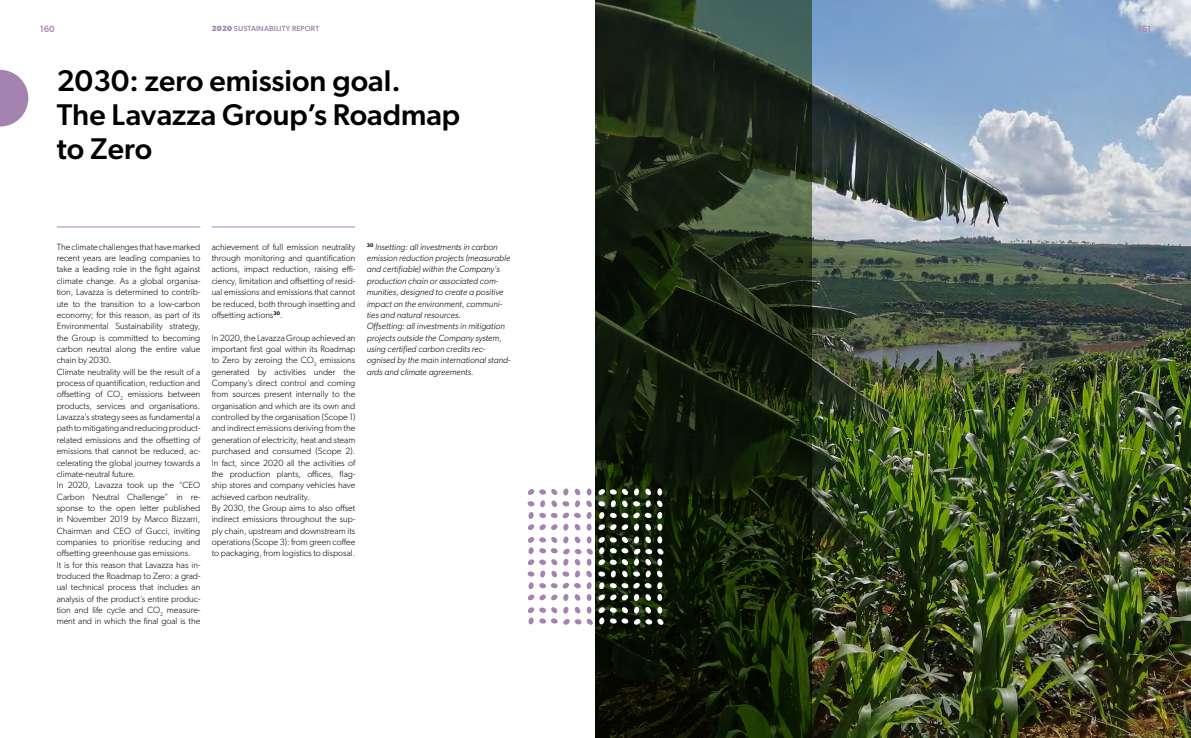
<style>
.page{position:relative;width:1191px;height:738px;background:#fff}
.page>*{position:absolute;margin:0;border:0;box-sizing:border-box;transform-origin:0 0}
.t1{font:500 30px/34px "Gibson";color:#000}
.t2{font:300 9px/11.3px "Gibson";color:#000}
.t3{font:italic 300 9px/11.3px "Gibson";color:#000}
.t4{font:500 9px "Gibson";color:#a583b1}
.t5{font:500 7.5px "Gibson";letter-spacing:.02em;color:#a583b1}
.s1{font-weight:700}
</style>
<div class="page">
<img style="left:811px;top:0;width:380px;height:737px">
<hr style="left:57px;top:226px;width:143px;height:1px;background:#a583b1">
<hr style="left:212px;top:226px;width:143px;height:1px;background:#a583b1">
<svg style="left:0;top:70px;width:28px;height:56px"></svg>
<svg style="left:595px;top:0;width:216px;height:737px;background:#172311"></svg>
<svg style="left:528px;top:606px;width:135px;height:18px"></svg>
<svg style="left:527px;top:488px;width:136px;height:112px"></svg>
<p class="t4" style="left:40px;top:23px;width:16px">160</p>
<p class="t5" style="left:212px;top:24px;width:109px"><span class="s1">2020</span> SUSTAINABILITY REPORT</p>
<p class="t4" style="left:1137px;top:23px;width:15px">161</p>
<h1 class="t1" style="left:57px;top:63px;width:405px">2030: zero emission goal.<br>The Lavazza Group’s Roadmap to Zero</h1>
<p class="t2" style="left:57px;top:241px;width:145px">The climate challenges that have marked recent years are leading companies to take a leading role in the fight against climate change. As a global organisa&shy;tion, Lavazza is determined to contrib&shy;ute to the transition to a low-carbon economy; for this reason, as part of its Environmental Sustainability strategy, the Group is committed to becoming carbon neutral along the entire value chain by 2030.<br>Climate neutrality will be the result of a process of quantification, reduction and offsetting of CO<sub>2</sub> emissions between products, services and organisations.<br>Lavazza’s strategy sees as fundamental a path to mitigating and reducing product&shy;related emissions and the offsetting of emissions that cannot be reduced, ac&shy;celerating the global journey towards a climate-neutral future.<br>In 2020, Lavazza took up the “CEO Carbon Neutral Challenge” in re&shy;sponse to the open letter published in November 2019 by Marco Bizzarri, Chairman and CEO of Gucci, inviting companies to prioritise reducing and offsetting greenhouse gas emissions.<br>It is for this reason that Lavazza has in&shy;troduced the Roadmap to Zero: a grad&shy;ual technical process that includes an analysis of the product’s entire produc&shy;tion and life cycle and CO<sub>2</sub> measure&shy;ment and in which the final goal is the</p>
<p class="t2" style="left:212px;top:241px;width:145px;text-align:justify">achievement of full emission neutrality through monitoring and quantification actions, impact reduction, raising effi&shy;ciency, limitation and offsetting of resid&shy;ual emissions and emissions that cannot be reduced, both through insetting and offsetting actions<sup>30</sup>.</p>
<p class="t2" style="left:212px;top:331px;width:145px">In 2020, the Lavazza Group achieved an important first goal within its Roadmap to Zero by zeroing the CO<sub>2</sub> emissions generated by activities under the Company’s direct control and coming from sources present internally to the organisation and which are its own and controlled by the organisation (Scope 1) and indirect emissions deriving from the generation of electricity, heat and steam purchased and consumed (Scope 2).<br>In fact, since 2020 all the activities of the production plants, offices, flag&shy;ship stores and company vehicles have achieved carbon neutrality.<br>By 2030, the Group aims to also offset indirect emissions throughout the sup&shy;ply chain, upstream and downstream its operations (Scope 3): from green coffee to packaging, from logistics to disposal.</p>
<p class="t3" style="left:367px;top:241px;width:145px"><sup>30</sup> Insetting: all investments in carbon emission reduction projects (measurable and certifiable) within the Company’s production chain or associated com&shy;munities, designed to create a positive impact on the environment, communi&shy;ties and natural resources.<br>Offsetting: all investments in mitigation projects outside the Company system, using certified carbon credits rec&shy;ognised by the main international stand&shy;ards and climate agreements.</p>
</div>
